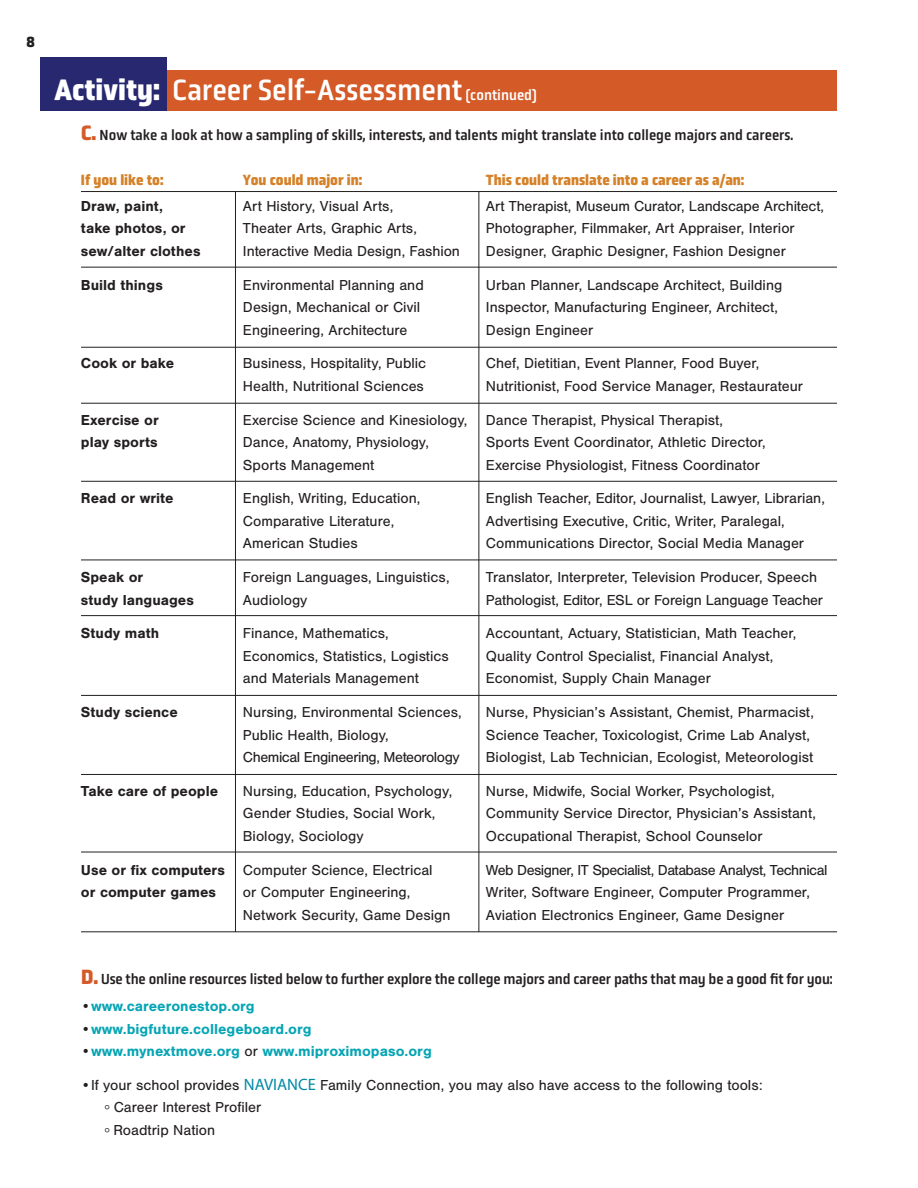
<style>
.page{position:relative;width:918px;height:1188px;background:#fff}
.page>*{position:absolute;margin:0;border:0;box-sizing:border-box;transform-origin:0 0}
.t1{font:30px "Obvia Narrow";color:#fff}
.t2{font:15px/22.5px "Nimbus San";color:#231f20}
.t3{font:15px "Obvia Narrow";letter-spacing:-.01em;color:#231f20}
.t4{font:700 15px "Nimbus San";color:#231f20}
.t5{font:700 15px "Nimbus San";color:#06a5b4}
.t6{font:700 15px "Obvia Narrow";color:#d58128}
.t7{font:15px "Nimbus San";letter-spacing:-.035em;color:#231f20}
.t8{font:15px "Nimbus San";letter-spacing:-.03em;color:#231f20}
.t9{font:700 15px "Obvia Narrow";color:#231f20}
.s1{font-weight:700}
.s2{font-size:15px}
.s3{font-weight:700;font-size:21px;color:#d45a28}
.s4{font-weight:400;color:#231f20}
.s5{font-family:"Myriad Pro";font-size:16.5px;color:#0089a5}
</style>
<div class="page">
<hr style="left:235px;top:191px;width:1px;height:741px;background:#231f20">
<hr style="left:81px;top:191px;width:756px;height:1px;background:#231f20">
<hr style="left:478px;top:191px;width:1px;height:741px;background:#231f20">
<hr style="left:81px;top:267px;width:756px;height:1px;background:#231f20">
<hr style="left:81px;top:347px;width:756px;height:1px;background:#231f20">
<hr style="left:81px;top:403px;width:756px;height:1px;background:#231f20">
<hr style="left:81px;top:481px;width:756px;height:1px;background:#231f20">
<hr style="left:81px;top:560px;width:756px;height:1px;background:#231f20">
<hr style="left:81px;top:615px;width:756px;height:1px;background:#231f20">
<hr style="left:81px;top:695px;width:756px;height:1px;background:#231f20">
<hr style="left:81px;top:774px;width:756px;height:1px;background:#231f20">
<hr style="left:81px;top:852px;width:756px;height:1px;background:#231f20">
<hr style="left:81px;top:931px;width:756px;height:1px;background:#231f20">
<div style="left:81px;top:71px;width:756px;height:40px;background:#d45a28"></div>
<div style="left:40px;top:57px;width:127px;height:54px;background:#272870"></div>
<p class="t9" style="left:26px;top:33px;width:10px">8</p>
<h1 class="t1" style="left:54px;top:72px;width:485px"><span class="s1">Activity:</span> Career Self-Assessment <span class="s2">(continued)</span></h1>
<p class="t3" style="left:81px;top:126px;width:714px"><span class="s3">C.</span> Now take a look at how a sampling of skills, interests, and talents might translate into college majors and careers.</p>
<p class="t6" style="left:81px;top:171px;width:84px">If you like to:</p>
<p class="t6" style="left:243px;top:171px;width:121px">You could major in:</p>
<p class="t6" style="left:486px;top:171px;width:260px">This could translate into a career as a/an:</p>
<p class="t4" style="left:81px;top:198px;width:83px">Draw, paint,</p>
<p class="t2" style="left:243px;top:195px;width:152px">Art History, Visual Arts,</p>
<p class="t2" style="left:486px;top:195px;width:340px">Art Therapist, Museum Curator, Landscape Architect,</p>
<p class="t4" style="left:81px;top:220px;width:106px">take photos, or</p>
<p class="t2" style="left:243px;top:217px;width:176px">Theater Arts, Graphic Arts,</p>
<p class="t2" style="left:486px;top:217px;width:310px">Photographer, Filmmaker, Art Appraiser, Interior</p>
<p class="t4" style="left:81px;top:243px;width:121px">sew/alter clothes</p>
<p class="t2" style="left:243px;top:240px;width:219px">Interactive Media Design, Fashion</p>
<p class="t2" style="left:486px;top:240px;width:302px">Designer, Graphic Designer, Fashion Designer</p>
<p class="t4" style="left:81px;top:276px;width:83px">Build things</p>
<p class="t2" style="left:243px;top:274px;width:182px">Environmental Planning and</p>
<p class="t2" style="left:486px;top:274px;width:298px">Urban Planner, Landscape Architect, Building</p>
<p class="t2" style="left:243px;top:296px;width:179px">Design, Mechanical or Civil</p>
<p class="t2" style="left:486px;top:296px;width:294px">Inspector, Manufacturing Engineer, Architect,</p>
<p class="t2" style="left:243px;top:319px;width:166px">Engineering, Architecture</p>
<p class="t2" style="left:486px;top:319px;width:109px">Design Engineer</p>
<p class="t4" style="left:81px;top:355px;width:95px">Cook or bake</p>
<p class="t2" style="left:243px;top:352px;width:185px">Business, Hospitality, Public</p>
<p class="t2" style="left:486px;top:352px;width:275px">Chef, Dietitian, Event Planner, Food Buyer,</p>
<p class="t2" style="left:243px;top:375px;width:182px">Health, Nutritional Sciences</p>
<p class="t2" style="left:486px;top:375px;width:318px">Nutritionist, Food Service Manager, Restaurateur</p>
<p class="t4" style="left:81px;top:411px;width:79px">Exercise or</p>
<p class="t2" style="left:243px;top:409px;width:482px">Exercise Science and Kinesiology, Dance Therapist, Physical Therapist,</p>
<p class="t4" style="left:81px;top:434px;width:78px">play sports</p>
<p class="t2" style="left:243px;top:431px;width:188px">Dance, Anatomy, Physiology,</p>
<p class="t2" style="left:486px;top:431px;width:281px">Sports Event Coordinator, Athletic Director,</p>
<p class="t2" style="left:243px;top:454px;width:133px">Sports Management</p>
<p class="t2" style="left:486px;top:454px;width:275px">Exercise Physiologist, Fitness Coordinator</p>
<p class="t4" style="left:81px;top:490px;width:94px">Read or write</p>
<p class="t2" style="left:243px;top:487px;width:179px">English, Writing, Education,</p>
<p class="t2" style="left:486px;top:487px;width:340px">English Teacher, Editor, Journalist, Lawyer, Librarian,</p>
<p class="t2" style="left:243px;top:510px;width:153px">Comparative Literature,</p>
<p class="t2" style="left:486px;top:510px;width:300px">Advertising Executive, Critic, Writer, Paralegal,</p>
<p class="t2" style="left:243px;top:532px;width:116px">American Studies</p>
<p class="t2" style="left:486px;top:532px;width:320px">Communications Director, Social Media Manager</p>
<p class="t4" style="left:81px;top:569px;width:64px">Speak or</p>
<p class="t2" style="left:243px;top:566px;width:208px">Foreign Languages, Linguistics,</p>
<p class="t2" style="left:486px;top:566px;width:333px">Translator, Interpreter, Television Producer, Speech</p>
<p class="t4" style="left:81px;top:591px;width:114px">study languages</p>
<p class="t2" style="left:243px;top:589px;width:66px">Audiology</p>
<p class="t2" style="left:486px;top:589px;width:339px">Pathologist, Editor, ESL or Foreign Language Teacher</p>
<p class="t4" style="left:81px;top:625px;width:80px">Study math</p>
<p class="t2" style="left:243px;top:622px;width:147px">Finance, Mathematics,</p>
<p class="t2" style="left:486px;top:622px;width:312px">Accountant, Actuary, Statistician, Math Teacher,</p>
<p class="t2" style="left:243px;top:645px;width:207px">Economics, Statistics, Logistics</p>
<p class="t2" style="left:486px;top:645px;width:289px">Quality Control Specialist, Financial Analyst,</p>
<p class="t2" style="left:243px;top:667px;width:177px">and Materials Management</p>
<p class="t2" style="left:486px;top:667px;width:226px">Economist, Supply Chain Manager</p>
<p class="t4" style="left:81px;top:704px;width:98px">Study science</p>
<p class="t2" style="left:243px;top:701px;width:220px">Nursing, Environmental Sciences,</p>
<p class="t2" style="left:486px;top:701px;width:329px">Nurse, Physician’s Assistant, Chemist, Pharmacist,</p>
<p class="t2" style="left:243px;top:724px;width:147px">Public Health, Biology,</p>
<p class="t2" style="left:486px;top:724px;width:326px">Science Teacher, Toxicologist, Crime Lab Analyst,</p>
<p class="t8" style="left:243px;top:749px;width:218px">Chemical Engineering, Meteorology</p>
<p class="t2" style="left:486px;top:746px;width:329px">Biologist, Lab Technician, Ecologist, Meteorologist</p>
<p class="t4" style="left:81px;top:783px;width:139px">Take care of people</p>
<p class="t2" style="left:243px;top:780px;width:211px">Nursing, Education, Psychology,</p>
<p class="t2" style="left:486px;top:780px;width:290px">Nurse, Midwife, Social Worker, Psychologist,</p>
<p class="t2" style="left:243px;top:802px;width:194px">Gender Studies, Social Work,</p>
<p class="t2" style="left:486px;top:802px;width:332px">Community Service Director, Physician’s Assistant,</p>
<p class="t2" style="left:243px;top:825px;width:122px">Biology, Sociology</p>
<p class="t2" style="left:486px;top:825px;width:278px">Occupational Therapist, School Counselor</p>
<p class="t2" style="left:81px;top:859px;width:353px"><span class="s1">Use or fix computers</span> Computer Science, Electrical</p>
<p class="t7" style="left:486px;top:862px;width:343px">Web Designer, IT Specialist, Database Analyst, Technical</p>
<p class="t4" style="left:81px;top:884px;width:137px">or computer games</p>
<p class="t2" style="left:243px;top:881px;width:169px">or Computer Engineering,</p>
<p class="t2" style="left:486px;top:881px;width:325px">Writer, Software Engineer, Computer Programmer,</p>
<p class="t2" style="left:243px;top:904px;width:209px">Network Security, Game Design</p>
<p class="t2" style="left:486px;top:904px;width:300px">Aviation Electronics Engineer, Game Designer</p>
<p class="t3" style="left:81px;top:970px;width:753px"><span class="s3">D.</span> Use the online resources listed below to further explore the college majors and career paths that may be a good fit for you:</p>
<p class="t5" style="left:81px;top:998px;width:175px"><span class="s4">•</span>www.careeronestop.org</p>
<p class="t5" style="left:81px;top:1020px;width:232px"><span class="s4">•</span>www.bigfuture.collegeboard.org</p>
<p class="t5" style="left:81px;top:1043px;width:352px"><span class="s4">•</span>www.mynextmove.org <span class="s4">or</span> www.miproximopaso.org</p>
<p class="t2" style="left:104px;top:1074px;width:661px;text-indent:-23px">•If your school provides <span class="s5">NAVIANCE</span> Family Connection, you may also have access to the following tools: ° Career Interest Profiler<br>° Roadtrip Nation</p>
</div>
